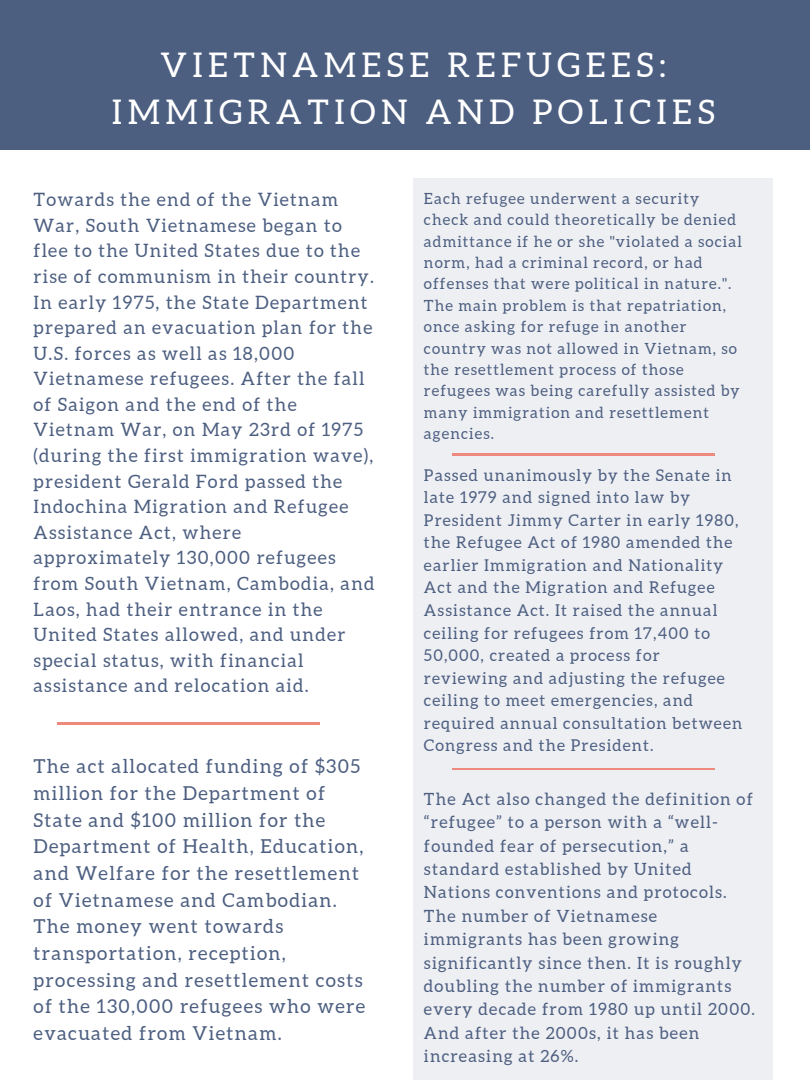
<style>
.page{position:relative;width:810px;height:1080px;background:#fff}
.page>*{position:absolute;margin:0;border:0;box-sizing:border-box;transform-origin:0 0}
.t1{font:33.94px/47.1px "Aleo";letter-spacing:.16em;color:#fff;text-align:center}
.t2{font:19.19px/26.6px "Aleo";letter-spacing:.07em;color:#4d5f81}
.t3{font:18.44px/25.6px "Aleo";letter-spacing:.07em;color:#4d5f81}
.t4{font:16.81px/23.4px "Aleo";letter-spacing:.07em;color:#4d5f81}
.t5{font:16.25px/22.6px "Aleo";letter-spacing:.07em;color:#4d5f81}
.t6{font:15.38px/21.4px "Aleo";letter-spacing:.07em;color:#4d5f81}
</style>
<div class="page">
<div style="left:0;top:0;width:810px;height:150px;background:#4d5f81"></div>
<div style="left:413px;top:178px;width:359px;height:902px;background:#eeeff3"></div>
<hr style="left:452px;top:454px;width:262px;height:1px;background:#ee897e">
<hr style="left:58px;top:723px;width:262px;height:1px;background:#ee897e">
<hr style="left:452px;top:768px;width:262px;height:2px;background:#ee897e">
<h1 class="t1" style="left:112px;top:41px;width:604px">VIETNAMESE REFUGEES:<br>IMMIGRATION AND POLICIES</h1>
<p class="t3" style="left:34px;top:187px;width:342px">Towards the end of the Vietnam<br>War, South Vietnamese began to flee to the United States due to the rise of communism in their country.<br>In early 1975, the State Department prepared an evacuation plan for the<br>U.S. forces as well as 18,000<br>Vietnamese refugees. After the fall of Saigon and the end of the<br>Vietnam War, on May 23rd of 1975 (during the first immigration wave), president Gerald Ford passed the<br>Indochina Migration and Refugee<br>Assistance Act, where approximately 130,000 refugees from South Vietnam, Cambodia, and<br>Laos, had their entrance in the<br>United States allowed, and under special status, with financial assistance and relocation aid.</p>
<p class="t2" style="left:34px;top:753px;width:333px">The act allocated funding of $305 million for the Department of<br>State and $100 million for the<br>Department of Health, Education, and Welfare for the resettlement of Vietnamese and Cambodian.<br>The money went towards transportation, reception, processing and resettlement costs of the 130,000 refugees who were evacuated from Vietnam.</p>
<p class="t6" style="left:424px;top:188px;width:319px">Each refugee underwent a security check and could theoretically be denied admittance if he or she "violated a social norm, had a criminal record, or had offenses that were political in nature.".<br>The main problem is that repatriation, once asking for refuge in another country was not allowed in Vietnam, so the resettlement process of those refugees was being carefully assisted by many immigration and resettlement agencies.</p>
<p class="t5" style="left:424px;top:464px;width:320px">Passed unanimously by the Senate in late 1979 and signed into law by President Jimmy Carter in early 1980, the Refugee Act of 1980 amended the earlier Immigration and Nationality Act and the Migration and Refugee Assistance Act. It raised the annual ceiling for refugees from 17,400 to 50,000, created a process for reviewing and adjusting the refugee ceiling to meet emergencies, and required annual consultation between Congress and the President.</p>
<p class="t4" style="left:424px;top:787px;width:333px">The Act also changed the definition of “refugee” to a person with a “well&shy;founded fear of persecution,” a standard established by United<br>Nations conventions and protocols.<br>The number of Vietnamese immigrants has been growing significantly since then. It is roughly doubling the number of immigrants every decade from 1980 up until 2000.<br>And after the 2000s, it has been increasing at 26%.</p>
</div>
